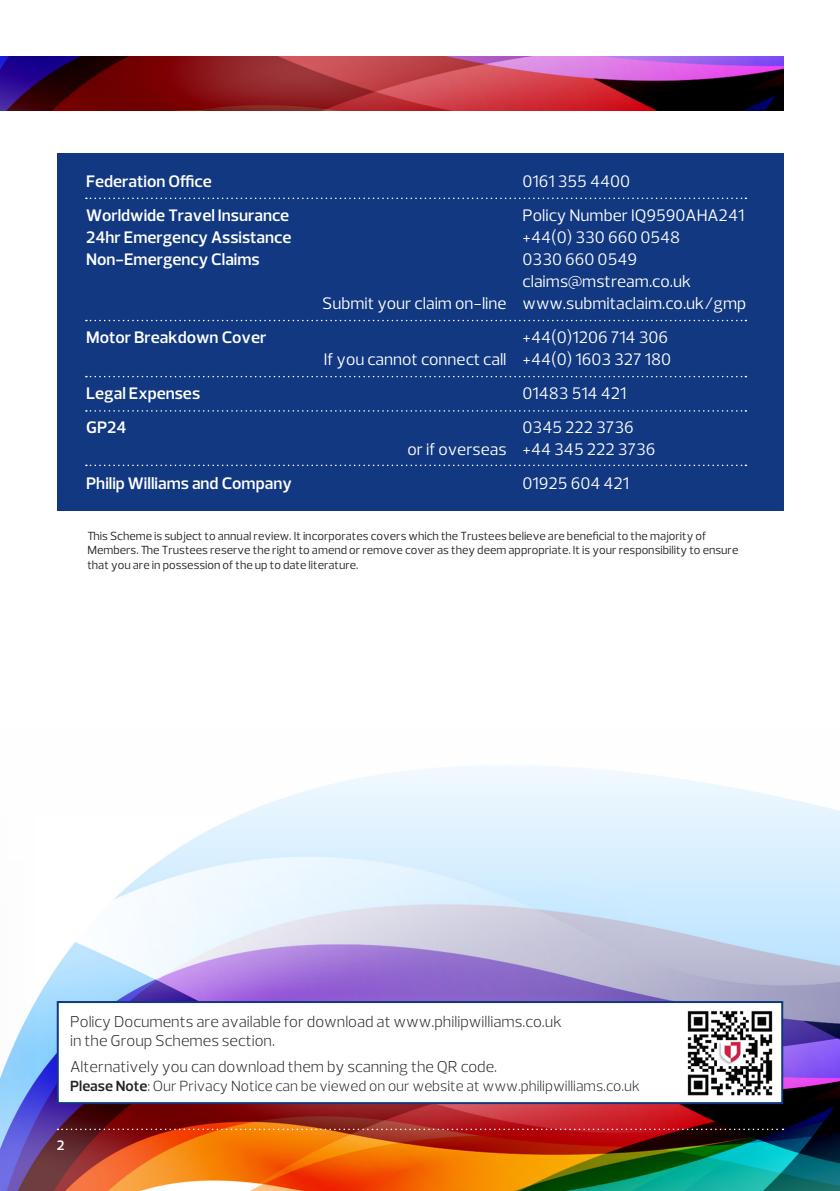
<style>
.page{position:relative;width:840px;height:1191px;background:#fff}
.page>*{position:absolute;margin:0;border:0;box-sizing:border-box;transform-origin:0 0}
.t1{font:17px "Prelo";color:#fff}
.t2{font:600 17px "Prelo";color:#fff}
.t3{font:300 16px "Prelo";color:#231f20}
.t4{font:300 15px "Prelo";color:#231f20}
.t5{font:600 14px "Prelo";color:#fff}
.t6{font:12px/14.4px "Prelo";color:#231f20}
.s1{font-weight:600}
</style>
<div class="page">
<img style="left:0;top:57px;width:782px;height:53px">
<img style="left:0;top:992px;width:839px;height:199px">
<svg style="left:57px;top:1128px;width:726px;height:2px"></svg>
<svg style="left:41px;top:765px;width:798px;height:227px"></svg>
<div style="left:57px;top:153px;width:725px;height:357px;background:#113880"></div>
<svg style="left:86px;top:198px;width:660px;height:1px"></svg>
<svg style="left:86px;top:320px;width:660px;height:1px"></svg>
<svg style="left:86px;top:376px;width:660px;height:1px"></svg>
<svg style="left:86px;top:410px;width:660px;height:1px"></svg>
<svg style="left:86px;top:464px;width:660px;height:2px"></svg>
<div style="left:57px;top:1001px;width:725px;height:103px;background:#fff;border:2px solid #113880"></div>
<img style="left:687px;top:1010px;width:85px;height:86px">
<p class="t2" style="left:86px;top:171px;width:127px">Federation Office</p>
<p class="t1" style="left:522px;top:171px;width:109px">0161 355 4400</p>
<p class="t2" style="left:86px;top:205px;width:204px">Worldwide Travel Insurance</p>
<p class="t1" style="left:522px;top:205px;width:223px">Policy Number IQ9590AHA241</p>
<p class="t2" style="left:86px;top:227px;width:207px">24hr Emergency Assistance</p>
<p class="t1" style="left:522px;top:227px;width:159px">+44(0) 330 660 0548</p>
<p class="t2" style="left:86px;top:249px;width:175px">Non-Emergency Claims</p>
<p class="t1" style="left:522px;top:249px;width:116px">0330 660 0549</p>
<p class="t1" style="left:522px;top:271px;width:170px">claims@mstream.co.uk</p>
<p class="t1" style="left:322px;top:293px;width:425px">Submit your claim on-line www.submitaclaim.co.uk/gmp</p>
<p class="t2" style="left:86px;top:327px;width:182px">Motor Breakdown Cover</p>
<p class="t1" style="left:522px;top:327px;width:147px">+44(0)1206 714 306</p>
<p class="t1" style="left:324px;top:349px;width:348px">If you cannot connect call +44(0) 1603 327 180</p>
<p class="t2" style="left:86px;top:383px;width:115px">Legal Expenses</p>
<p class="t1" style="left:522px;top:383px;width:105px">01483 514 421</p>
<p class="t2" style="left:86px;top:417px;width:42px">GP24</p>
<p class="t1" style="left:522px;top:417px;width:113px">0345 222 3736</p>
<p class="t1" style="left:407px;top:439px;width:249px">or if overseas +44 345 222 3736</p>
<p class="t2" style="left:86px;top:473px;width:207px">Philip Williams and Company</p>
<p class="t1" style="left:522px;top:473px;width:108px">01925 604 421</p>
<p class="t6" style="left:87px;top:529px;width:652px">This Scheme is subject to annual review. It incorporates covers which the Trustees believe are beneficial to the majority of<br>Members. The Trustees reserve the right to amend or remove cover as they deem appropriate. It is your responsibility to ensure that you are in possession of the up to date literature.</p>
<p class="t3" style="left:70px;top:1012px;width:493px">Policy Documents are available for download at www.philipwilliams.co.uk</p>
<p class="t3" style="left:70px;top:1031px;width:206px">in the Group Schemes section.</p>
<p class="t3" style="left:70px;top:1056px;width:428px">Alternatively you can download them by scanning the QR code.</p>
<p class="t4" style="left:70px;top:1076px;width:571px"><span class="s1">Please Note</span>: Our Privacy Notice can be viewed on our website at www.philipwilliams.co.uk</p>
<p class="t5" style="left:57px;top:1137px;width:9px">2</p>
</div>
